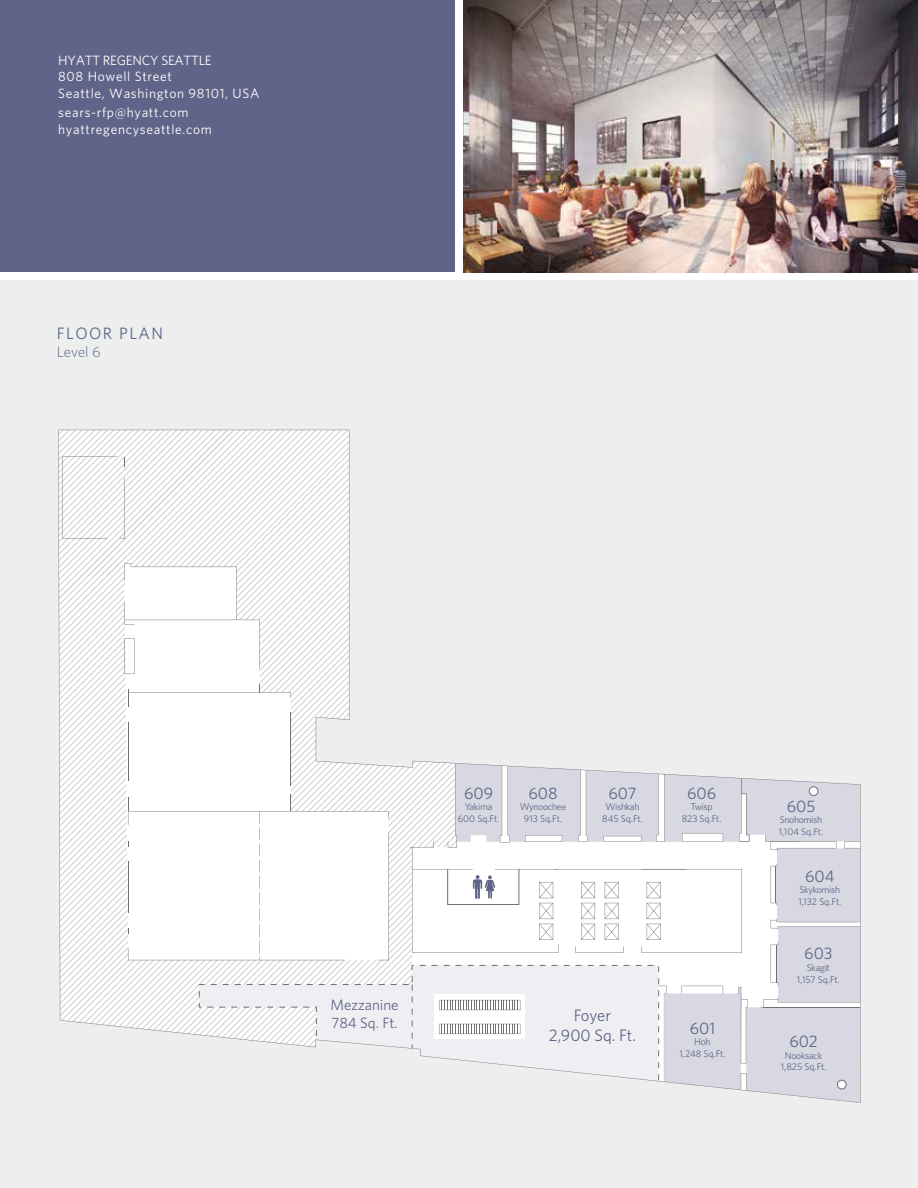
<style>
.page{position:relative;width:918px;height:1188px;background:#fff}
.page>*{position:absolute;margin:0;border:0;box-sizing:border-box;transform-origin:0 0}
.t1{font:16.65px/20px "Whitney";color:#606488;text-align:center}
.t2{font:16.5px "Whitney";letter-spacing:.09em;color:#606488}
.t3{font:15px/18px "Whitney";color:#606488}
.t4{font:300 15px "Whitney";color:#606488}
.t5{font:13.5px/16.5px "Whitney";letter-spacing:.05em;color:#fff}
.t6{font:9.75px/11.7px "Whitney";letter-spacing:-.02em;color:#606488;text-align:center}
</style>
<div class="page">
<div style="left:0;top:281px;width:918px;height:907px;background:#edeeee"></div>
<div style="left:0;top:0;width:455px;height:272px;background:#606488"></div>
<img style="left:463px;top:0;width:455px;height:272px">
<svg style="left:59px;top:430px;width:801px;height:672px"></svg>
<div style="left:837px;top:1080px;width:9px;height:9px;background:#fff;border-radius:50%"></div>
<div style="left:837px;top:1080px;width:9px;height:9px;border:1px solid #6f7073;border-radius:50%"></div>
<h3 class="t5" style="left:58px;top:52px;width:203px">HYATT REGENCY SEATTLE<br>808 Howell Street<br>Seattle, Washington 98101, USA</h3>
<h3 class="t5" style="left:58px;top:104px;width:155px">sears-rfp@hyatt.com hyattregencyseattle.com</h3>
<h2 class="t2" style="left:57px;top:324px;width:108px">FLOOR PLAN</h2>
<h3 class="t4" style="left:57px;top:343px;width:45px">Level 6</h3>
<h3 class="t3" style="left:331px;top:995px;width:70px">Mezzanine<br>784 Sq. Ft.</h3>
<h1 class="t1" style="left:464px;top:782px;width:31px">609</h1>
<p class="t6" style="left:458px;top:801px;width:43px">Yakima<br>600 Sq.Ft.</p>
<h1 class="t1" style="left:528px;top:782px;width:31px">608</h1>
<p class="t6" style="left:520px;top:801px;width:48px">Wynoochee<br>913 Sq.Ft.</p>
<h1 class="t1" style="left:609px;top:782px;width:30px">607</h1>
<p class="t6" style="left:602px;top:801px;width:42px">Wishkah<br>845 Sq.Ft.</p>
<h1 class="t1" style="left:787px;top:796px;width:30px">605</h1>
<h1 class="t1" style="left:687px;top:782px;width:31px">606</h1>
<p class="t6" style="left:682px;top:801px;width:41px">Twisp<br>823 Sq.Ft.</p>
<p class="t6" style="left:779px;top:814px;width:46px;text-align:left">Snohomish<br>1,104 Sq.Ft.</p>
<h1 class="t1" style="left:805px;top:865px;width:31px">604</h1>
<p class="t6" style="left:798px;top:884px;width:44px;text-align:left">Skykomish<br>1,132 Sq.Ft.</p>
<h1 class="t1" style="left:804px;top:943px;width:30px">603</h1>
<p class="t6" style="left:797px;top:962px;width:44px">Skagit<br>1,157 Sq.Ft.</p>
<h1 class="t1" style="left:549px;top:1005px;width:89px">Foyer<br>2,900 Sq. Ft.</h1>
<h1 class="t1" style="left:690px;top:1017px;width:27px">601</h1>
<p class="t6" style="left:679px;top:1036px;width:48px">Hoh<br>1,248 Sq.Ft.</p>
<h1 class="t1" style="left:789px;top:1031px;width:30px">602</h1>
<p class="t6" style="left:781px;top:1049px;width:47px">Nooksack<br>1,825 Sq.Ft.</p>
</div>
